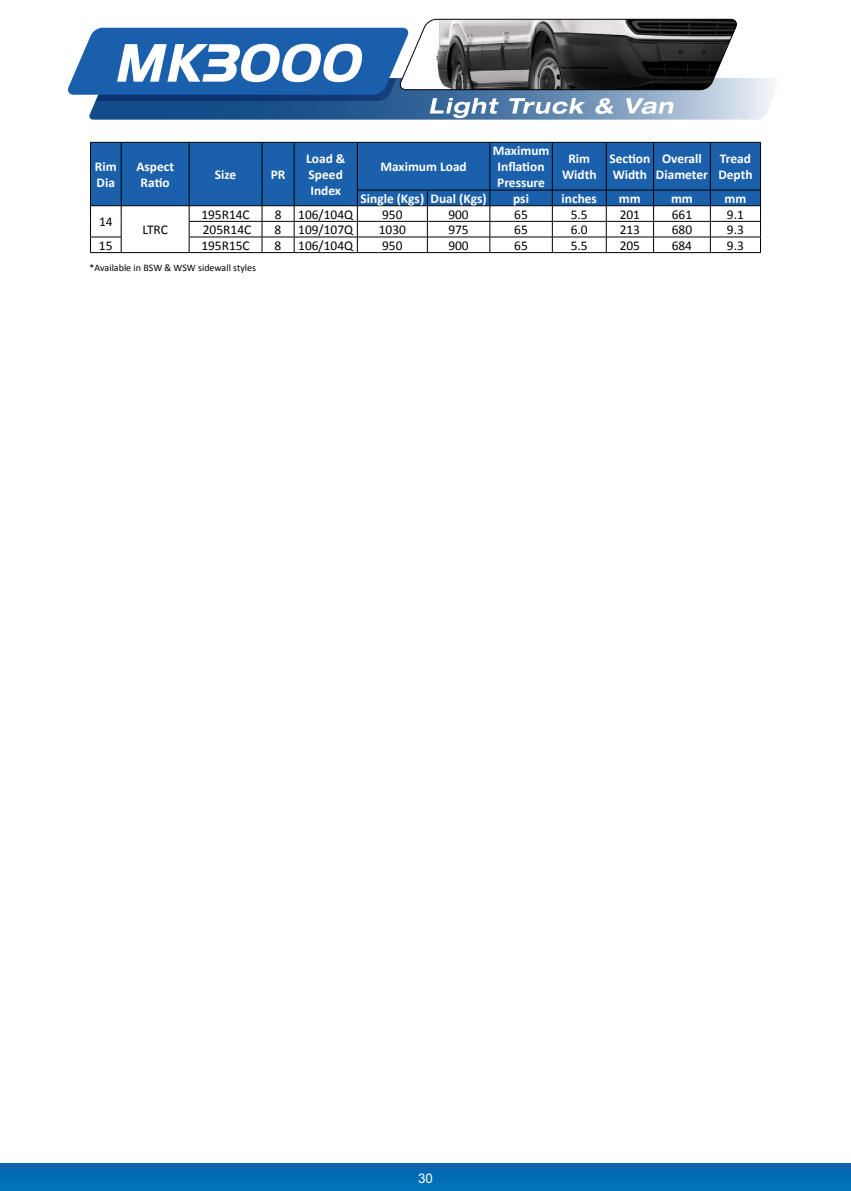
<style>
.page{position:relative;width:851px;height:1191px;background:#fff}
.page>*{position:absolute;margin:0;border:0;box-sizing:border-box;transform-origin:0 0}
.t1{font:700 13.4px/16px "Calibri";color:#fff}
.t2{font:13.4px "Calibri";color:#000}
.t3{font:13.4px "Arial";color:#fff}
.t4{font:10px "Calibri";color:#000}
</style>
<div class="page">
<div style="left:0;top:1163px;width:850px;height:28px;background:linear-gradient(to bottom,#0d5fab,#0077bc)"></div>
<svg style="left:68px;top:19px;width:707px;height:101px"></svg>
<div style="left:91px;top:143px;width:669px;height:62px;background:#1b60ab"></div>
<hr style="left:90px;top:237px;width:31px;height:1px;background:#000">
<hr style="left:121px;top:252px;width:68px;height:1px;background:#000">
<hr style="left:189px;top:205px;width:73px;height:1px;background:#000">
<hr style="left:262px;top:205px;width:32px;height:1px;background:#000">
<hr style="left:294px;top:205px;width:63px;height:1px;background:#000">
<hr style="left:357px;top:205px;width:70px;height:1px;background:#000">
<hr style="left:427px;top:205px;width:63px;height:1px;background:#000">
<hr style="left:490px;top:205px;width:62px;height:1px;background:#000">
<hr style="left:552px;top:205px;width:54px;height:1px;background:#000">
<hr style="left:606px;top:205px;width:47px;height:1px;background:#000">
<hr style="left:653px;top:205px;width:57px;height:1px;background:#000">
<hr style="left:710px;top:205px;width:50px;height:1px;background:#000">
<hr style="left:189px;top:237px;width:73px;height:1px;background:#000">
<hr style="left:262px;top:237px;width:32px;height:1px;background:#000">
<hr style="left:294px;top:237px;width:63px;height:1px;background:#000">
<hr style="left:357px;top:237px;width:70px;height:1px;background:#000">
<hr style="left:427px;top:237px;width:63px;height:1px;background:#000">
<hr style="left:490px;top:237px;width:62px;height:1px;background:#000">
<hr style="left:552px;top:237px;width:54px;height:1px;background:#000">
<hr style="left:606px;top:237px;width:47px;height:1px;background:#000">
<hr style="left:653px;top:237px;width:57px;height:1px;background:#000">
<hr style="left:710px;top:237px;width:50px;height:1px;background:#000">
<hr style="left:90px;top:252px;width:31px;height:1px;background:#000">
<hr style="left:90px;top:142px;width:31px;height:1px;background:#000">
<hr style="left:90px;top:143px;width:1px;height:47px;background:#000">
<hr style="left:121px;top:142px;width:68px;height:1px;background:#000">
<hr style="left:121px;top:143px;width:1px;height:47px;background:#000">
<hr style="left:189px;top:142px;width:73px;height:1px;background:#000">
<hr style="left:189px;top:143px;width:1px;height:47px;background:#000">
<hr style="left:262px;top:142px;width:32px;height:1px;background:#000">
<hr style="left:262px;top:143px;width:1px;height:47px;background:#000">
<hr style="left:294px;top:142px;width:63px;height:1px;background:#000">
<hr style="left:294px;top:143px;width:1px;height:47px;background:#000">
<svg style="left:90px;top:190px;width:1px;height:62px"></svg>
<svg style="left:121px;top:190px;width:1px;height:62px"></svg>
<svg style="left:189px;top:190px;width:1px;height:62px"></svg>
<svg style="left:262px;top:190px;width:1px;height:62px"></svg>
<svg style="left:294px;top:190px;width:1px;height:62px"></svg>
<hr style="left:90px;top:205px;width:31px;height:1px;background:#000">
<hr style="left:121px;top:205px;width:68px;height:1px;background:#000">
<hr style="left:189px;top:221px;width:73px;height:1px;background:#000">
<hr style="left:262px;top:221px;width:32px;height:1px;background:#000">
<hr style="left:294px;top:221px;width:63px;height:1px;background:#000">
<hr style="left:189px;top:252px;width:73px;height:1px;background:#000">
<hr style="left:262px;top:252px;width:32px;height:1px;background:#000">
<hr style="left:294px;top:252px;width:63px;height:1px;background:#000">
<hr style="left:357px;top:142px;width:70px;height:1px;background:#000">
<hr style="left:357px;top:143px;width:1px;height:47px;background:#000">
<hr style="left:427px;top:142px;width:63px;height:1px;background:#000">
<hr style="left:490px;top:142px;width:62px;height:1px;background:#000">
<hr style="left:489px;top:143px;width:1px;height:47px;background:#000">
<hr style="left:552px;top:142px;width:54px;height:1px;background:#000">
<hr style="left:552px;top:143px;width:1px;height:47px;background:#000">
<hr style="left:606px;top:142px;width:47px;height:1px;background:#000">
<hr style="left:606px;top:143px;width:1px;height:47px;background:#000">
<hr style="left:653px;top:142px;width:57px;height:1px;background:#000">
<hr style="left:653px;top:143px;width:1px;height:47px;background:#000">
<hr style="left:710px;top:142px;width:50px;height:1px;background:#000">
<hr style="left:710px;top:143px;width:1px;height:47px;background:#000">
<hr style="left:760px;top:143px;width:1px;height:47px;background:#000">
<hr style="left:357px;top:190px;width:70px;height:1px;background:#000">
<svg style="left:357px;top:190px;width:1px;height:62px"></svg>
<hr style="left:427px;top:190px;width:63px;height:1px;background:#000">
<svg style="left:427px;top:190px;width:1px;height:62px"></svg>
<hr style="left:490px;top:190px;width:62px;height:1px;background:#000">
<svg style="left:489px;top:190px;width:1px;height:62px"></svg>
<hr style="left:552px;top:190px;width:54px;height:1px;background:#000">
<svg style="left:552px;top:190px;width:1px;height:62px"></svg>
<hr style="left:606px;top:190px;width:47px;height:1px;background:#000">
<svg style="left:606px;top:190px;width:1px;height:62px"></svg>
<hr style="left:653px;top:190px;width:57px;height:1px;background:#000">
<svg style="left:653px;top:190px;width:1px;height:62px"></svg>
<hr style="left:710px;top:190px;width:50px;height:1px;background:#000">
<svg style="left:710px;top:190px;width:1px;height:62px"></svg>
<svg style="left:760px;top:190px;width:1px;height:62px"></svg>
<hr style="left:357px;top:221px;width:70px;height:1px;background:#000">
<hr style="left:427px;top:221px;width:63px;height:1px;background:#000">
<hr style="left:490px;top:221px;width:62px;height:1px;background:#000">
<hr style="left:552px;top:221px;width:54px;height:1px;background:#000">
<hr style="left:606px;top:221px;width:47px;height:1px;background:#000">
<hr style="left:653px;top:221px;width:57px;height:1px;background:#000">
<hr style="left:710px;top:221px;width:50px;height:1px;background:#000">
<hr style="left:357px;top:252px;width:70px;height:1px;background:#000">
<hr style="left:427px;top:252px;width:63px;height:1px;background:#000">
<hr style="left:490px;top:252px;width:62px;height:1px;background:#000">
<hr style="left:552px;top:252px;width:54px;height:1px;background:#000">
<hr style="left:606px;top:252px;width:47px;height:1px;background:#000">
<hr style="left:653px;top:252px;width:57px;height:1px;background:#000">
<hr style="left:710px;top:252px;width:50px;height:1px;background:#000">
<p class="t1" style="left:95px;top:158px;width:23px">Rim<br>Dia</p>
<p class="t1" style="left:136px;top:158px;width:39px;text-align:center">Aspect<br>Ratio</p>
<p class="t1" style="left:215px;top:167px;width:23px">Size</p>
<p class="t1" style="left:271px;top:167px;width:16px">PR</p>
<p class="t1" style="left:492px;top:143px;width:58px;text-align:center">Maximum<br>Inflation<br>Pressure</p>
<p class="t1" style="left:562px;top:151px;width:36px;text-align:center">Rim<br>Width</p>
<p class="t1" style="left:609px;top:151px;width:42px">Section<br>Width</p>
<p class="t1" style="left:656px;top:151px;width:53px;text-align:center">Overall<br>Diameter</p>
<p class="t1" style="left:718px;top:151px;width:36px">Tread<br>Depth</p>
<p class="t1" style="left:306px;top:150px;width:41px">Load &amp;<br>Speed<br>Index</p>
<p class="t1" style="left:380px;top:159px;width:88px">Maximum Load</p>
<p class="t1" style="left:360px;top:190px;width:127px">Single (Kgs) Dual (Kgs)</p>
<p class="t1" style="left:513px;top:190px;width:17px">psi</p>
<p class="t1" style="left:561px;top:190px;width:37px">inches</p>
<p class="t1" style="left:619px;top:190px;width:23px">mm</p>
<p class="t1" style="left:671px;top:190px;width:23px">mm</p>
<p class="t1" style="left:724px;top:190px;width:23px">mm</p>
<p class="t2" style="left:99px;top:213px;width:15px">14</p>
<p class="t2" style="left:142px;top:221px;width:27px">LTRC</p>
<p class="t2" style="left:201px;top:206px;width:50px">195R14C</p>
<p class="t2" style="left:274px;top:206px;width:8px">8</p>
<p class="t2" style="left:298px;top:206px;width:56px">106/104Q</p>
<p class="t2" style="left:382px;top:206px;width:22px">950</p>
<p class="t2" style="left:448px;top:206px;width:22px">900</p>
<p class="t2" style="left:514px;top:206px;width:15px">65</p>
<p class="t2" style="left:570px;top:206px;width:18px">5.5</p>
<p class="t2" style="left:619px;top:206px;width:22px">201</p>
<p class="t2" style="left:671px;top:206px;width:22px">661</p>
<p class="t2" style="left:726px;top:206px;width:18px">9.1</p>
<p class="t2" style="left:203px;top:221px;width:50px">205R14C</p>
<p class="t2" style="left:274px;top:221px;width:8px">8</p>
<p class="t2" style="left:298px;top:221px;width:56px">109/107Q</p>
<p class="t2" style="left:378px;top:221px;width:29px">1030</p>
<p class="t2" style="left:448px;top:221px;width:22px">975</p>
<p class="t2" style="left:514px;top:221px;width:15px">65</p>
<p class="t2" style="left:570px;top:221px;width:18px">6.0</p>
<p class="t2" style="left:619px;top:221px;width:22px">213</p>
<p class="t2" style="left:671px;top:221px;width:22px">680</p>
<p class="t2" style="left:726px;top:221px;width:18px">9.3</p>
<p class="t2" style="left:99px;top:237px;width:15px">15</p>
<p class="t2" style="left:201px;top:237px;width:50px">195R15C</p>
<p class="t2" style="left:274px;top:237px;width:8px">8</p>
<p class="t2" style="left:298px;top:237px;width:56px">106/104Q</p>
<p class="t2" style="left:382px;top:237px;width:22px">950</p>
<p class="t2" style="left:448px;top:237px;width:22px">900</p>
<p class="t2" style="left:514px;top:237px;width:15px">65</p>
<p class="t2" style="left:570px;top:237px;width:18px">5.5</p>
<p class="t2" style="left:619px;top:237px;width:22px">205</p>
<p class="t2" style="left:671px;top:237px;width:22px">684</p>
<p class="t2" style="left:726px;top:237px;width:18px">9.3</p>
<p class="t4" style="left:90px;top:261px;width:168px">*Available in BSW &amp; WSW sidewall styles</p>
<p class="t3" style="left:418px;top:1169px;width:16px">30</p>
</div>
